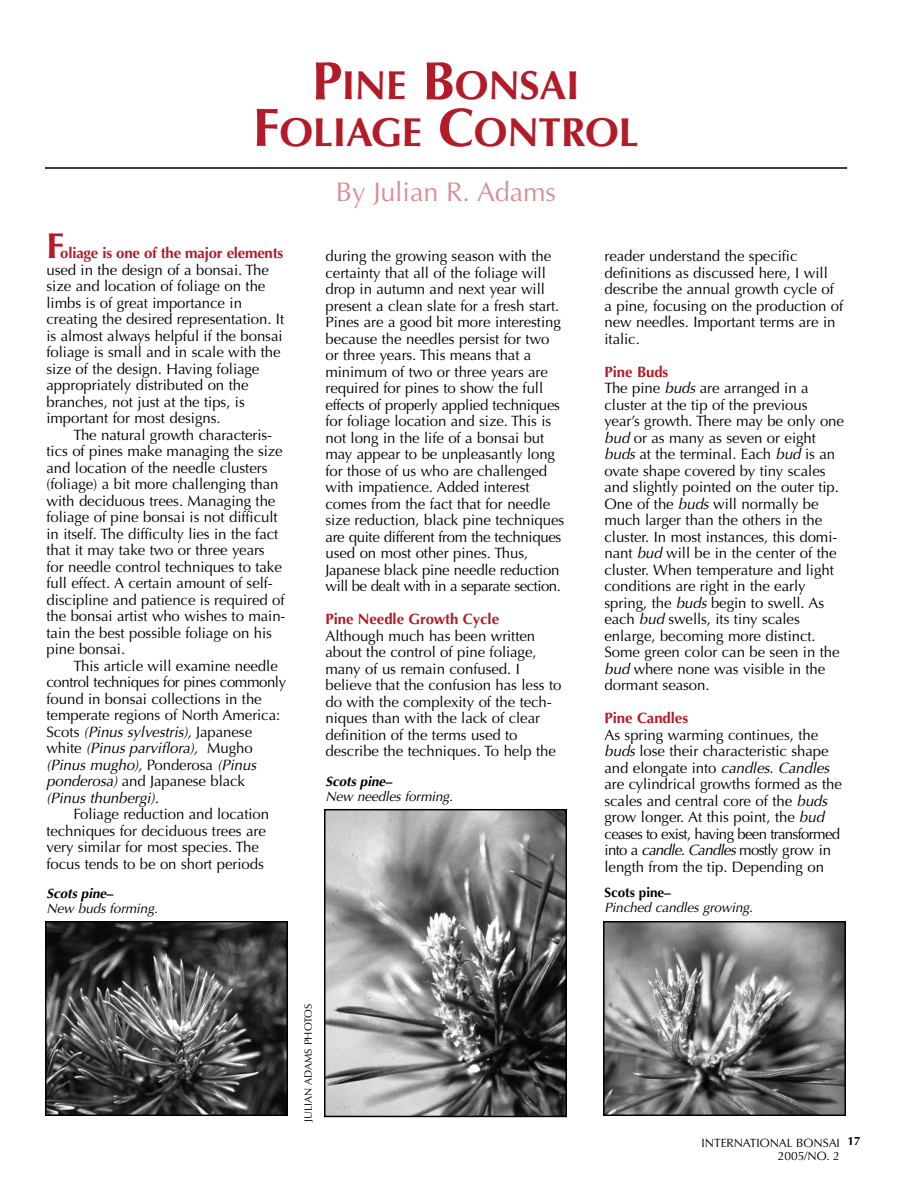
<style>
.page{position:relative;width:918px;height:1188px;background:#fff}
.page>*{position:absolute;margin:0;border:0;box-sizing:border-box;transform-origin:0 0}
.t1{font:700 40.5px/46.5px "Optima";letter-spacing:-.01em;color:#b21b27;text-align:center}
.t2{font:700 36px "Optima";color:#b21b27}
.t3{font:27px "Optima";letter-spacing:-.005em;color:#d98d93}
.t4{font:15px/16.5px "Optima";letter-spacing:-.005em;color:#000}
.t5{font:700 15px "Optima";letter-spacing:-.005em;color:#b21b27}
.t6{font:italic 13.5px "Optima";letter-spacing:-.005em;color:#000}
.t7{font:italic 700 13.5px "Optima";letter-spacing:-.005em;color:#000}
.t8{font:700 13.5px "Optima";letter-spacing:-.005em;color:#000}
.t9{font:12px/13.5px "Optima";letter-spacing:-.005em;color:#000}
.t10{font:10.5px "Optima";color:#000}
.s1{font-size:54px}
.s2{font-style:italic}
.s3{font-weight:700;color:#b21b27}
</style>
<div class="page">
<hr style="left:45px;top:167px;width:802px;height:2px;background:#000">
<img style="left:48px;top:924px;width:237px;height:189px">
<div style="left:45px;top:921px;width:243px;height:195px;border:2px solid #000"></div>
<img style="left:327px;top:812px;width:237px;height:302px">
<div style="left:324px;top:809px;width:243px;height:308px;border:2px solid #000"></div>
<img style="left:606px;top:924px;width:237px;height:189px">
<div style="left:603px;top:921px;width:243px;height:195px;border:2px solid #000"></div>
<h1 class="t1" style="left:253px;top:66px;width:387px"><span class="s1">P</span>INE <span class="s1">B</span>ONSAI<br><span class="s1">F</span>OLIAGE <span class="s1">C</span>ONTROL</h1>
<h2 class="t2" style="left:46px;top:231px;width:19px">F</h2>
<p class="t5" style="left:60px;top:247px;width:224px">oliage is one of the major elements</p>
<p class="t4" style="left:46px;top:261px;width:239px">used in the design of a bonsai. The size and location of foliage on the limbs is of great importance in creating the desired representation. It is almost always helpful if the bonsai foliage is small and in scale with the size of the design. Having foliage appropriately distributed on the branches, not just at the tips, is important for most designs.</p>
<p class="t4" style="left:46px;top:426px;width:241px;text-indent:27px">The natural growth characteris&shy;tics of pines make managing the size and location of the needle clusters (foliage) a bit more challenging than with deciduous trees. Managing the foliage of pine bonsai is not difficult in itself. The difficulty lies in the fact that it may take two or three years for needle control techniques to take full effect. A certain amount of self&shy;discipline and patience is required of the bonsai artist who wishes to main&shy;tain the best possible foliage on his pine bonsai.</p>
<p class="t4" style="left:46px;top:657px;width:241px;text-indent:27px">This article will examine needle control techniques for pines commonly found in bonsai collections in the temperate regions of North America:<br>Scots <span class="s2">(Pinus sylvestris),</span> Japanese white <span class="s2">(Pinus parviflora),</span> Mugho <span class="s2">(Pinus mugho),</span> Ponderosa <span class="s2">(Pinus ponderosa)</span> and Japanese black <span class="s2">(Pinus thunbergi).</span></p>
<p class="t4" style="left:46px;top:806px;width:224px;text-indent:27px">Foliage reduction and location techniques for deciduous trees are very similar for most species. The focus tends to be on short periods</p>
<p class="t7" style="left:46px;top:888px;width:68px">Scots pine–</p>
<p class="t6" style="left:46px;top:903px;width:113px">New buds forming.</p>
<h3 class="t3" style="left:336px;top:176px;width:222px">By Julian R. Adams</h3>
<p class="t4" style="left:326px;top:248px;width:240px">during the growing season with the certainty that all of the foliage will drop in autumn and next year will present a clean slate for a fresh start.<br>Pines are a good bit more interesting because the needles persist for two or three years. This means that a minimum of two or three years are required for pines to show the full effects of properly applied techniques for foliage location and size. This is not long in the life of a bonsai but may appear to be unpleasantly long for those of us who are challenged with impatience. Added interest comes from the fact that for needle size reduction, black pine techniques are quite different from the techniques used on most other pines. Thus, Japanese black pine needle reduction will be dealt with in a separate section.</p>
<p class="t5" style="left:326px;top:613px;width:175px">Pine Needle Growth Cycle</p>
<p class="t4" style="left:326px;top:628px;width:238px">Although much has been written about the control of pine foliage, many of us remain confused. I believe that the confusion has less to do with the complexity of the tech&shy;niques than with the lack of clear definition of the terms used to describe the techniques. To help the</p>
<p class="t7" style="left:326px;top:776px;width:68px">Scots pine–</p>
<p class="t6" style="left:326px;top:791px;width:129px">New needles forming.</p>
<p class="t10" style="left:302px;top:1122px;width:120px;rotate:-90deg">JULIAN ADAMS PHOTOS</p>
<p class="t4" style="left:604px;top:248px;width:240px">reader understand the specific definitions as discussed here, I will describe the annual growth cycle of a pine, focusing on the production of new needles. Important terms are in italic.</p>
<p class="t4" style="left:604px;top:364px;width:241px"><span class="s3">Pine Buds<br></span>The pine <span class="s2">buds</span> are arranged in a cluster at the tip of the previous year’s growth. There may be only one <span class="s2">bud</span> or as many as seven or eight <span class="s2">buds</span> at the terminal. Each <span class="s2">bud</span> is an ovate shape covered by tiny scales and slightly pointed on the outer tip.<br>One of the <span class="s2">buds</span> will normally be much larger than the others in the cluster. In most instances, this domi&shy;nant <span class="s2">bud</span> will be in the center of the cluster. When temperature and light conditions are right in the early spring, the <span class="s2">buds</span> begin to swell. As each <span class="s2">bud</span> swells, its tiny scales enlarge, becoming more distinct.<br>Some green color can be seen in the <span class="s2">bud</span> where none was visible in the dormant season.</p>
<p class="t5" style="left:604px;top:712px;width:85px">Pine Candles</p>
<p class="t4" style="left:604px;top:727px;width:239px">As spring warming continues, the <span class="s2">buds</span> lose their characteristic shape and elongate into <span class="s2">candles</span>. <span class="s2">Candles </span>are cylindrical growths formed as the scales and central core of the <span class="s2">buds </span>grow longer. At this point, the <span class="s2">bud </span>ceases to exist, having been transformed into a <span class="s2">candle. Candles</span> mostly grow in length from the tip. Depending on</p>
<p class="t8" style="left:604px;top:887px;width:68px">Scots pine–</p>
<p class="t6" style="left:604px;top:902px;width:150px">Pinched candles growing.</p>
<p class="t9" style="left:778px;top:1136px;width:84px;text-indent:-76px">INTERNATIONAL BONSAI <sup>17<br></sup>2005/NO. 2</p>
</div>
